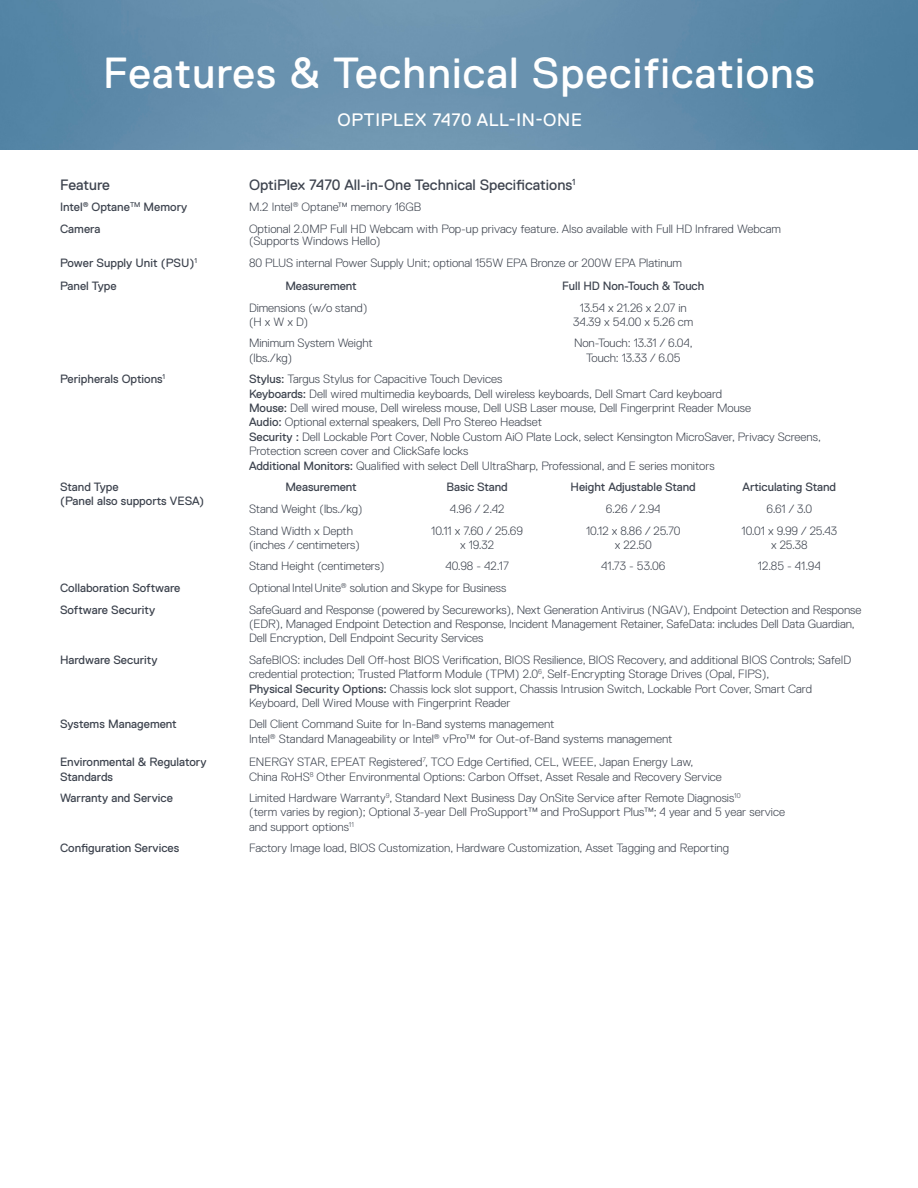
<style>
.page{position:relative;width:918px;height:1188px;background:#fff}
.page>*{position:absolute;margin:0;border:0;box-sizing:border-box;transform-origin:0 0}
.t1{font:43.5px "Dell Replica";letter-spacing:.025em;color:#fff}
.t2{font:18px "Dell Replica";letter-spacing:.035em;color:#fff}
.URL{font:15px "Dell Replica";color:#3e444f}
.URL-2{font:300 12px/14.4px "Dell Replica";color:#3e444f}
.URL-3{font:12px/14.4px "Dell Replica";color:#3e444f}
.s1{font-weight:400}
</style>
<div class="page">
<img style="left:0;top:0;width:918px;height:150px">
<p class="t1" style="left:103px;top:49px;width:713px">Features &amp; Technical Specifications</p>
<p class="t2" style="left:337px;top:110px;width:246px">OPTIPLEX 7470 ALL-IN-ONE</p>
<p class="URL" style="left:60px;top:176px;width:52px">Feature</p>
<p class="URL" style="left:249px;top:176px;width:328px">OptiPlex 7470 All-in-One Technical Specifications<sup>1</sup></p>
<p class="URL-3" style="left:60px;top:200px;width:129px">Intel<sup>®</sup> Optane<sup>TM</sup> Memory</p>
<p class="URL-2" style="left:249px;top:200px;width:174px">M.2 Intel<sup>®</sup> Optane™ memory 16GB</p>
<p class="URL-3" style="left:60px;top:221px;width:42px">Camera</p>
<p class="URL-2" style="left:249px;top:221px;width:533px">Optional 2.0MP Full HD Webcam with Pop-up privacy feature. Also available with Full HD Infrared Webcam</p>
<p class="URL-2" style="left:249px;top:234px;width:133px">(Supports Windows Hello)</p>
<p class="URL-3" style="left:60px;top:255px;width:139px">Power Supply Unit (PSU)<sup>1</sup></p>
<p class="URL-2" style="left:249px;top:255px;width:435px">80 PLUS internal Power Supply Unit; optional 155W EPA Bronze or 200W EPA Platinum</p>
<p class="URL-3" style="left:60px;top:279px;width:58px">Panel Type</p>
<p class="URL-3" style="left:285px;top:279px;width:73px">Measurement</p>
<p class="URL-3" style="left:562px;top:279px;width:144px">Full HD Non-Touch &amp; Touch</p>
<p class="URL-2" style="left:249px;top:300px;width:120px">Dimensions (w/o stand)</p>
<p class="URL-2" style="left:249px;top:315px;width:61px">(H x W x D)</p>
<p class="URL-2" style="left:580px;top:300px;width:109px">13.54 x 21.26 x 2.07 in</p>
<p class="URL-2" style="left:573px;top:315px;width:122px">34.39 x 54.00 x 5.26 cm</p>
<p class="URL-2" style="left:249px;top:336px;width:125px">Minimum System Weight (lbs./kg)</p>
<p class="URL-2" style="left:574px;top:336px;width:120px">Non-Touch: 13.31 / 6.04,</p>
<p class="URL-2" style="left:586px;top:351px;width:96px">Touch: 13.33 / 6.05</p>
<p class="URL-3" style="left:60px;top:372px;width:107px">Peripherals Options<sup>1</sup></p>
<p class="URL-2" style="left:249px;top:372px;width:255px"><span class="s1">Stylus:</span> Targus Stylus for Capacitive Touch Devices</p>
<p class="URL-2" style="left:249px;top:386px;width:475px"><span class="s1">Keyboards:</span> Dell wired multimedia keyboards, Dell wireless keyboards, Dell Smart Card keyboard</p>
<p class="URL-2" style="left:249px;top:401px;width:504px"><span class="s1">Mouse:</span> Dell wired mouse, Dell wireless mouse, Dell USB Laser mouse, Dell Fingerprint Reader Mouse</p>
<p class="URL-2" style="left:249px;top:415px;width:295px"><span class="s1">Audio:</span> Optional external speakers, Dell Pro Stereo Headset</p>
<p class="URL-2" style="left:249px;top:430px;width:573px"><span class="s1">Security :</span> Dell Lockable Port Cover, Noble Custom AiO Plate Lock, select Kensington MicroSaver, Privacy Screens,<br>Protection screen cover and ClickSafe locks</p>
<p class="URL-2" style="left:249px;top:458px;width:467px"><span class="s1">Additional Monitors:</span> Qualified with select Dell UltraSharp, Professional, and E series monitors</p>
<p class="URL-3" style="left:60px;top:480px;width:60px">Stand Type</p>
<p class="URL-3" style="left:60px;top:494px;width:146px">(Panel also supports VESA)</p>
<p class="URL-3" style="left:285px;top:480px;width:73px">Measurement</p>
<p class="URL-3" style="left:446px;top:480px;width:63px">Basic Stand</p>
<p class="URL-3" style="left:571px;top:480px;width:127px">Height Adjustable Stand</p>
<p class="URL-3" style="left:743px;top:480px;width:95px">Articulating Stand</p>
<p class="URL-2" style="left:249px;top:502px;width:115px">Stand Weight (lbs./kg)</p>
<p class="URL-2" style="left:450px;top:502px;width:56px">4.96 / 2.42</p>
<p class="URL-2" style="left:606px;top:502px;width:56px">6.26 / 2.94</p>
<p class="URL-2" style="left:767px;top:502px;width:47px">6.61 / 3.0</p>
<p class="URL-2" style="left:249px;top:523px;width:106px">Stand Width x Depth</p>
<p class="URL-2" style="left:249px;top:538px;width:112px">(inches / centimeters)</p>
<p class="URL-2" style="left:431px;top:523px;width:93px">10.11 x 7.60 / 25.69</p>
<p class="URL-2" style="left:460px;top:538px;width:35px">x 19.32</p>
<p class="URL-2" style="left:586px;top:523px;width:96px">10.12 x 8.86 / 25.70</p>
<p class="URL-2" style="left:615px;top:538px;width:39px">x 22.50</p>
<p class="URL-2" style="left:742px;top:523px;width:97px">10.01 x 9.99 / 25.43</p>
<p class="URL-2" style="left:771px;top:538px;width:38px">x 25.38</p>
<p class="URL-2" style="left:249px;top:559px;width:137px">Stand Height (centimeters)</p>
<p class="URL-2" style="left:445px;top:559px;width:65px">40.98 - 42.17</p>
<p class="URL-2" style="left:601px;top:559px;width:66px">41.73 - 53.06</p>
<p class="URL-2" style="left:758px;top:559px;width:64px">12.85 - 41.94</p>
<p class="URL-3" style="left:60px;top:581px;width:122px">Collaboration Software</p>
<p class="URL-2" style="left:249px;top:581px;width:259px">Optional IntelUnite<sup>®</sup> solution and Skype for Business</p>
<p class="URL-3" style="left:60px;top:602px;width:97px">Software Security</p>
<p class="URL-2" style="left:249px;top:602px;width:614px">SafeGuard and Response (powered by Secureworks), Next Generation Antivirus (NGAV), Endpoint Detection and Response (EDR), Managed Endpoint Detection and Response, Incident Management Retainer, SafeData: includes Dell Data Guardian,<br>Dell Encryption, Dell Endpoint Security Services</p>
<p class="URL-3" style="left:60px;top:652px;width:99px">Hardware Security</p>
<p class="URL-2" style="left:249px;top:652px;width:604px">SafeBIOS: includes Dell Off-host BIOS Verification, BIOS Resilience, BIOS Recovery, and additional BIOS Controls; SafeID credential protection; Trusted Platform Module (TPM) 2.0<sup>6</sup>, Self-Encrypting Storage Drives (Opal, FIPS),</p>
<p class="URL-2" style="left:249px;top:681px;width:565px"><span class="s1">Physical Security Options:</span> Chassis lock slot support, Chassis Intrusion Switch, Lockable Port Cover, Smart Card<br>Keyboard, Dell Wired Mouse with Fingerprint Reader</p>
<p class="URL-3" style="left:60px;top:717px;width:118px">Systems Management</p>
<p class="URL-2" style="left:249px;top:717px;width:307px">Dell Client Command Suite for In-Band systems management</p>
<p class="URL-2" style="left:249px;top:731px;width:425px">Intel<sup>®</sup> Standard Manageability or Intel<sup>®</sup> vPro™ for Out-of-Band systems management</p>
<p class="URL-3" style="left:60px;top:755px;width:148px">Environmental &amp; Regulatory<br>Standards</p>
<p class="URL-2" style="left:249px;top:755px;width:446px">ENERGY STAR, EPEAT Registered<sup>7</sup>, TCO Edge Certified, CEL, WEEE, Japan Energy Law,</p>
<p class="URL-2" style="left:249px;top:769px;width:474px">China RoHS<sup>8</sup> Other Environmental Options: Carbon Offset, Asset Resale and Recovery Service</p>
<p class="URL-3" style="left:60px;top:791px;width:114px">Warranty and Service</p>
<p class="URL-2" style="left:249px;top:791px;width:493px">Limited Hardware Warranty<sup>9</sup>, Standard Next Business Day OnSite Service after Remote Diagnosis<sup>10</sup></p>
<p class="URL-2" style="left:249px;top:805px;width:538px">(term varies by region); Optional 3-year Dell ProSupport™ and ProSupport Plus™; 4 year and 5 year service</p>
<p class="URL-2" style="left:249px;top:820px;width:106px">and support options<sup>11</sup></p>
<p class="URL-3" style="left:60px;top:841px;width:121px">Configuration Services</p>
<p class="URL-2" style="left:249px;top:841px;width:482px">Factory Image load, BIOS Customization, Hardware Customization, Asset Tagging and Reporting</p>
</div>
